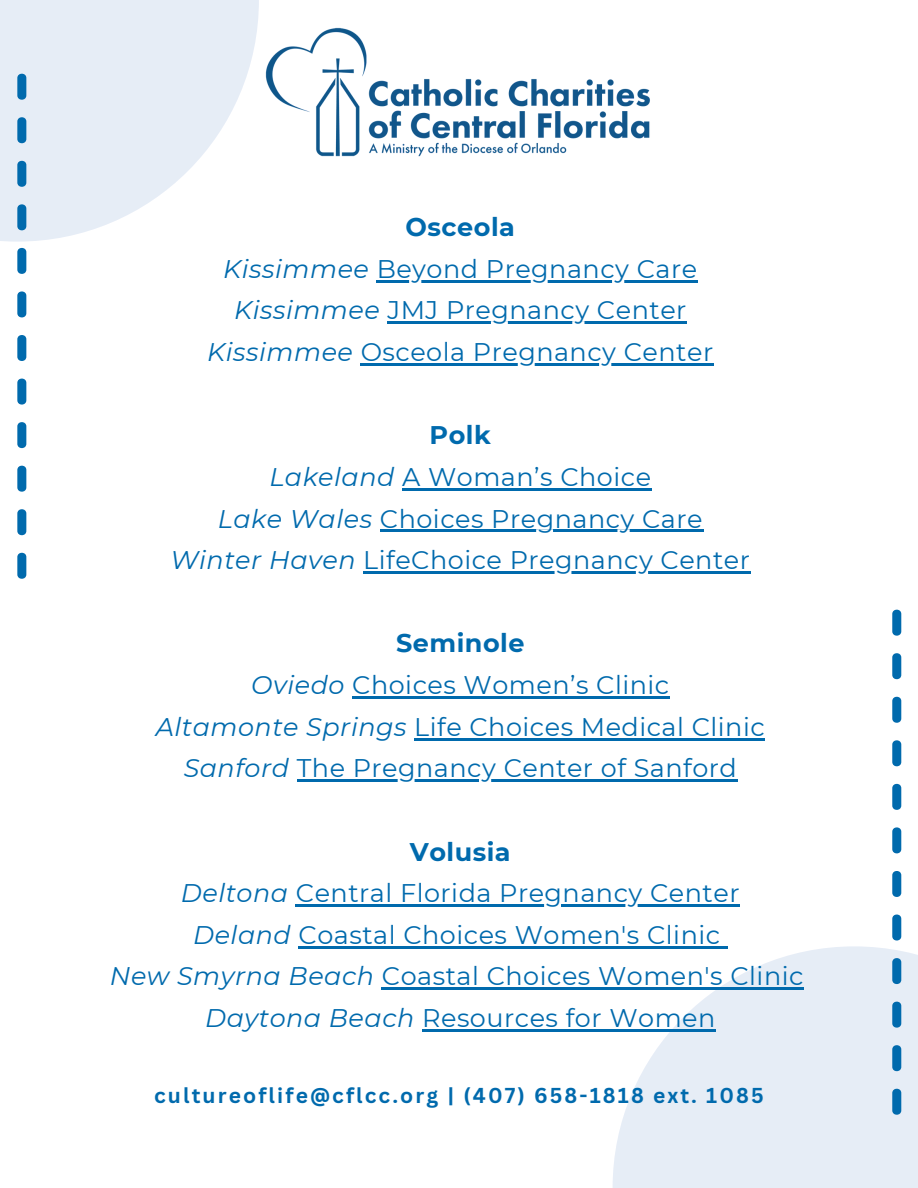
<style>
.page{position:relative;width:918px;height:1188px;background:#fff}
.page>*{position:absolute;margin:0;border:0;box-sizing:border-box;transform-origin:0 0}
.t1{font:25.5px "Montserrat";letter-spacing:.02em;color:#006aad}
.t2{font:700 25.5px "Montserrat";letter-spacing:.02em;color:#006aad}
.t3{font:700 21px "Canva Sans";letter-spacing:.1em;color:#006aad}
.s1{font-style:italic}
</style>
<div class="page">
<svg style="left:0;top:0;width:259px;height:242px;fill:#e6edf6"></svg>
<svg style="left:613px;top:946px;width:305px;height:242px;fill:#e6edf6"></svg>
<hr style="left:377px;top:280px;width:321px;height:2px;background:#006aad">
<hr style="left:387px;top:322px;width:300px;height:2px;background:#006aad">
<hr style="left:361px;top:363px;width:353px;height:3px;background:#006aad">
<hr style="left:402px;top:488px;width:250px;height:2px;background:#006aad">
<hr style="left:380px;top:530px;width:323px;height:2px;background:#006aad">
<hr style="left:363px;top:571px;width:388px;height:3px;background:#006aad">
<hr style="left:352px;top:696px;width:318px;height:3px;background:#006aad">
<hr style="left:414px;top:738px;width:351px;height:2px;background:#006aad">
<hr style="left:297px;top:780px;width:440px;height:2px;background:#006aad">
<hr style="left:296px;top:904px;width:444px;height:3px;background:#006aad">
<hr style="left:299px;top:946px;width:422px;height:2px;background:#006aad">
<svg style="left:721px;top:946px;width:7px;height:2px"></svg>
<hr style="left:382px;top:988px;width:422px;height:2px;background:#006aad">
<hr style="left:422px;top:1029px;width:294px;height:3px;background:#006aad">
<svg style="left:17px;top:72px;width:9px;height:507px"></svg>
<svg style="left:892px;top:609px;width:9px;height:507px"></svg>
<img style="left:265px;top:27px;width:385px;height:130px">
<p class="t2" style="left:406px;top:212px;width:111px">Osceola</p>
<p class="t1" style="left:223px;top:253px;width:476px"><span class="s1">Kissimmee</span> Beyond Pregnancy Care</p>
<p class="t1" style="left:234px;top:295px;width:454px"><span class="s1">Kissimmee</span> JMJ Pregnancy Center</p>
<p class="t1" style="left:207px;top:336px;width:508px"><span class="s1">Kissimmee</span> Osceola Pregnancy Center</p>
<p class="t2" style="left:430px;top:420px;width:63px">Polk</p>
<p class="t1" style="left:269px;top:461px;width:383px"><span class="s1">Lakeland</span> A Woman’s Choice</p>
<p class="t1" style="left:218px;top:503px;width:486px"><span class="s1">Lake Wales</span> Choices Pregnancy Care</p>
<p class="t1" style="left:170px;top:545px;width:581px"><span class="s1">Winter Haven</span> LifeChoice Pregnancy Center</p>
<p class="t2" style="left:396px;top:628px;width:130px">Seminole</p>
<p class="t1" style="left:251px;top:669px;width:420px"><span class="s1">Oviedo</span> Choices Women’s Clinic</p>
<p class="t1" style="left:156px;top:711px;width:611px"><span class="s1">Altamonte Springs</span> Life Choices Medical Clinic</p>
<p class="t1" style="left:184px;top:753px;width:555px"><span class="s1">Sanford</span> The Pregnancy Center of Sanford</p>
<p class="t2" style="left:410px;top:836px;width:102px">Volusia</p>
<p class="t1" style="left:181px;top:878px;width:560px"><span class="s1">Deltona</span> Central Florida Pregnancy Center</p>
<p class="t1" style="left:193px;top:919px;width:528px"><span class="s1">Deland</span> Coastal Choices Women's Clinic</p>
<p class="t1" style="left:110px;top:961px;width:695px"><span class="s1">New Smyrna Beach</span> Coastal Choices Women's Clinic</p>
<p class="t1" style="left:205px;top:1002px;width:512px"><span class="s1">Daytona Beach</span> Resources for Women</p>
<p class="t3" style="left:154px;top:1081px;width:611px">cultureoflife@cflcc.org | (407) 658-1818 ext. 1085</p>
</div>
